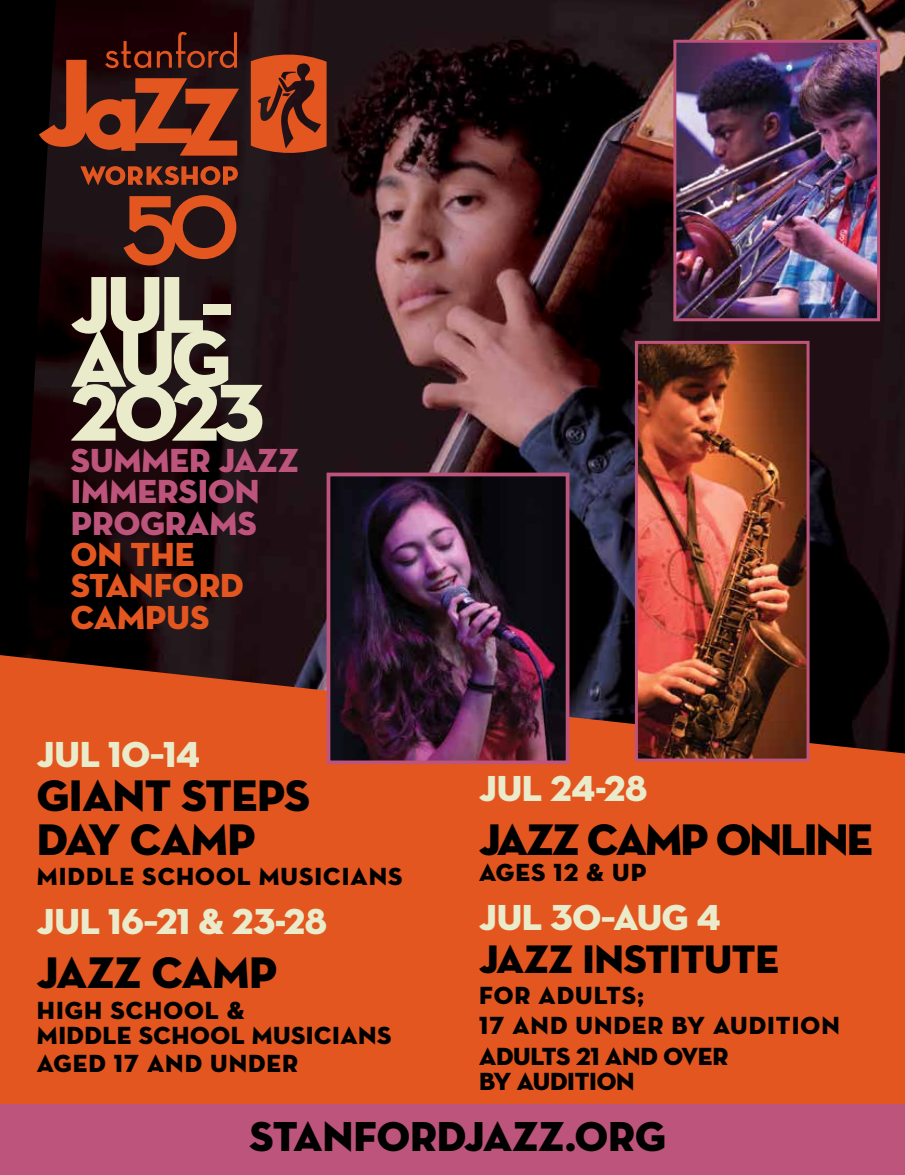
<style>
.page{position:relative;width:905px;height:1175px;background:#fff}
.page>*{position:absolute;margin:0;border:0;box-sizing:border-box;transform-origin:0 0}
.t1{font:82.05px "Neutra Disp Titling";letter-spacing:-.05em;color:#eaebcb}
.t2{font:45px/44.2px "Neutra Disp Titling";letter-spacing:-.025em;color:#000}
.t3{font:42.6px "Neutra Disp Titling";color:#000}
.t4{font:40.5px "Neutra Disp Titling";letter-spacing:-.01em;color:#000}
.t5{font:36.75px "Neutra Disp Titling";letter-spacing:-.01em;color:#eaebcb}
.t6{font:33.9px/31.3px "Neutra Disp Titling";color:#bd547c}
.t7{font:33.9px/31.3px "Neutra Disp Titling";color:#e45620}
.t8{font:25.2px/30.3px "Neutra Disp Titling";letter-spacing:.04em;color:#000}
.t9{font:25.2px/25.2px "Neutra Disp Titling";letter-spacing:.02em;color:#000}
.t10{font:25.2px "Neutra Disp Titling";letter-spacing:-.01em;color:#000}
</style>
<div class="page">
<img style="left:0;top:0;width:904px;height:655px">
<svg style="left:80px;top:166px;width:158px;height:19px;background:#89371b"></svg>
<svg style="left:123px;top:195px;width:113px;height:70px;background:#7a321b"></svg>
<svg style="left:39px;top:32px;width:200px;height:124px;background:#662614"></svg>
<svg style="left:251px;top:52px;width:75px;height:103px;background:#a7401d"></svg>
<div style="left:0;top:655px;width:904px;height:449px;background:#e45620"></div>
<div style="left:0;top:1104px;width:904px;height:70px;background:#bd547c"></div>
<img style="left:639px;top:345px;width:166px;height:412px">
<div style="left:635px;top:341px;width:174px;height:420px;border:3px solid #bd547c"></div>
<img style="left:677px;top:44px;width:199px;height:273px">
<div style="left:673px;top:40px;width:207px;height:281px;border:3px solid #bd547c"></div>
<img style="left:331px;top:477px;width:233px;height:282px">
<div style="left:326px;top:472px;width:243px;height:292px;border:4px solid #bd547c"></div>
<h1 class="t1" style="left:71px;top:253px;width:164px">JUL–</h1>
<h1 class="t1" style="left:71px;top:307px;width:161px">AUG</h1>
<h1 class="t1" style="left:71px;top:361px;width:195px">2023</h1>
<h3 class="t6" style="left:71px;top:445px;width:229px">SUMMER JAZZ<br>IMMERSION<br>PROGRAMS</h3>
<h3 class="t7" style="left:71px;top:539px;width:174px">ON THE<br>STANFORD<br>CAMPUS</h3>
<h3 class="t5" style="left:37px;top:732px;width:165px">JUL 10–14</h3>
<h2 class="t2" style="left:37px;top:773px;width:274px">GIANT STEPS<br>DAY CAMP</h2>
<p class="t8" style="left:37px;top:861px;width:367px">MIDDLE SCHOOL MUSICIANS</p>
<h3 class="t5" style="left:37px;top:898px;width:292px">JUL 16–21 &amp; 23-28</h3>
<h2 class="t2" style="left:37px;top:951px;width:242px">JAZZ CAMP</h2>
<p class="t9" style="left:37px;top:997px;width:356px">HIGH SCHOOL &amp;<br>MIDDLE SCHOOL MUSICIANS</p>
<p class="t8" style="left:37px;top:1048px;width:263px">AGED 17 AND UNDER</p>
<h3 class="t5" style="left:479px;top:765px;width:170px">JUL 24-28</h3>
<h2 class="t2" style="left:479px;top:817px;width:395px">JAZZ CAMP ONLINE</h2>
<p class="t8" style="left:479px;top:857px;width:169px">AGES 12 &amp; UP</p>
<h3 class="t5" style="left:479px;top:894px;width:243px">JUL 30–AUG 4</h3>
<h3 class="t4" style="left:479px;top:934px;width:301px">JAZZ INSTITUTE</h3>
<p class="t8" style="left:479px;top:980px;width:362px">FOR ADULTS;<br>17 AND UNDER BY AUDITION<br>ADULTS 21 AND OVER</p>
<p class="t10" style="left:479px;top:1065px;width:157px">BY AUDITION</p>
<h3 class="t3" style="left:249px;top:1109px;width:418px">STANFORDJAZZ.ORG</h3>
</div>
